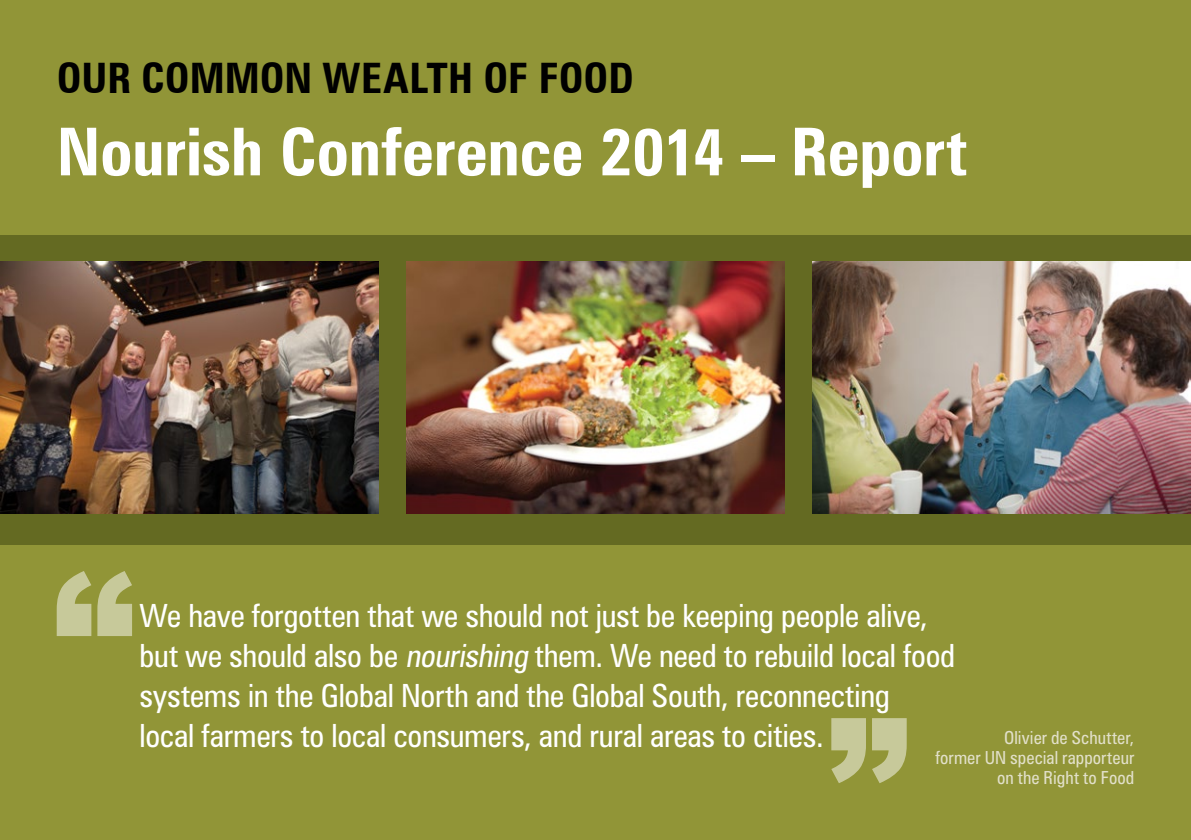
<style>
.page{position:relative;width:1191px;height:840px;background:#fff}
.page>*{position:absolute;margin:0;border:0;box-sizing:border-box;transform-origin:0 0}
.t1{font:700 condensed 66px "Zurich BT";letter-spacing:-.005em;color:#fff}
.t2{font:700 condensed 42px "Zurich BT";color:#000}
.t3{font:condensed 32px/40px "Zurich BT";letter-spacing:-.01em;color:#fff}
.t4{font:condensed 18px/20px "Zurich BT";letter-spacing:.005em;color:#e2e0ca;text-align:right}
.s1{font-style:italic}
</style>
<div class="page">
<div style="left:0;top:0;width:1191px;height:839px;background:#919537"></div>
<div style="left:0;top:235px;width:1191px;height:309px;background:#646a22"></div>
<img style="left:0;top:261px;width:378px;height:252px">
<img style="left:406px;top:261px;width:378px;height:252px">
<img style="left:812px;top:261px;width:379px;height:252px">
<svg style="left:831px;top:718px;width:35px;height:64px"></svg>
<svg style="left:872px;top:718px;width:34px;height:64px"></svg>
<svg style="left:57px;top:571px;width:34px;height:64px"></svg>
<svg style="left:97px;top:571px;width:35px;height:64px"></svg>
<h2 class="t2" style="left:57px;top:53px;width:579px">OUR COMMON WEALTH OF FOOD</h2>
<h1 class="t1" style="left:57px;top:112px;width:911px">Nourish Conference 2014 – Report</h1>
<p class="t3" style="left:139px;top:594px;width:817px">We have forgotten that we should not just be keeping people alive, but we should also be <span class="s1">nourishing</span> them. We need to rebuild local food systems in the Global North and the Global South, reconnecting<br>local farmers to local consumers, and rural areas to cities.</p>
<p class="t4" style="left:935px;top:726px;width:200px">Olivier de Schutter,<br>former UN special rapporteur on the Right to Food</p>
</div>
